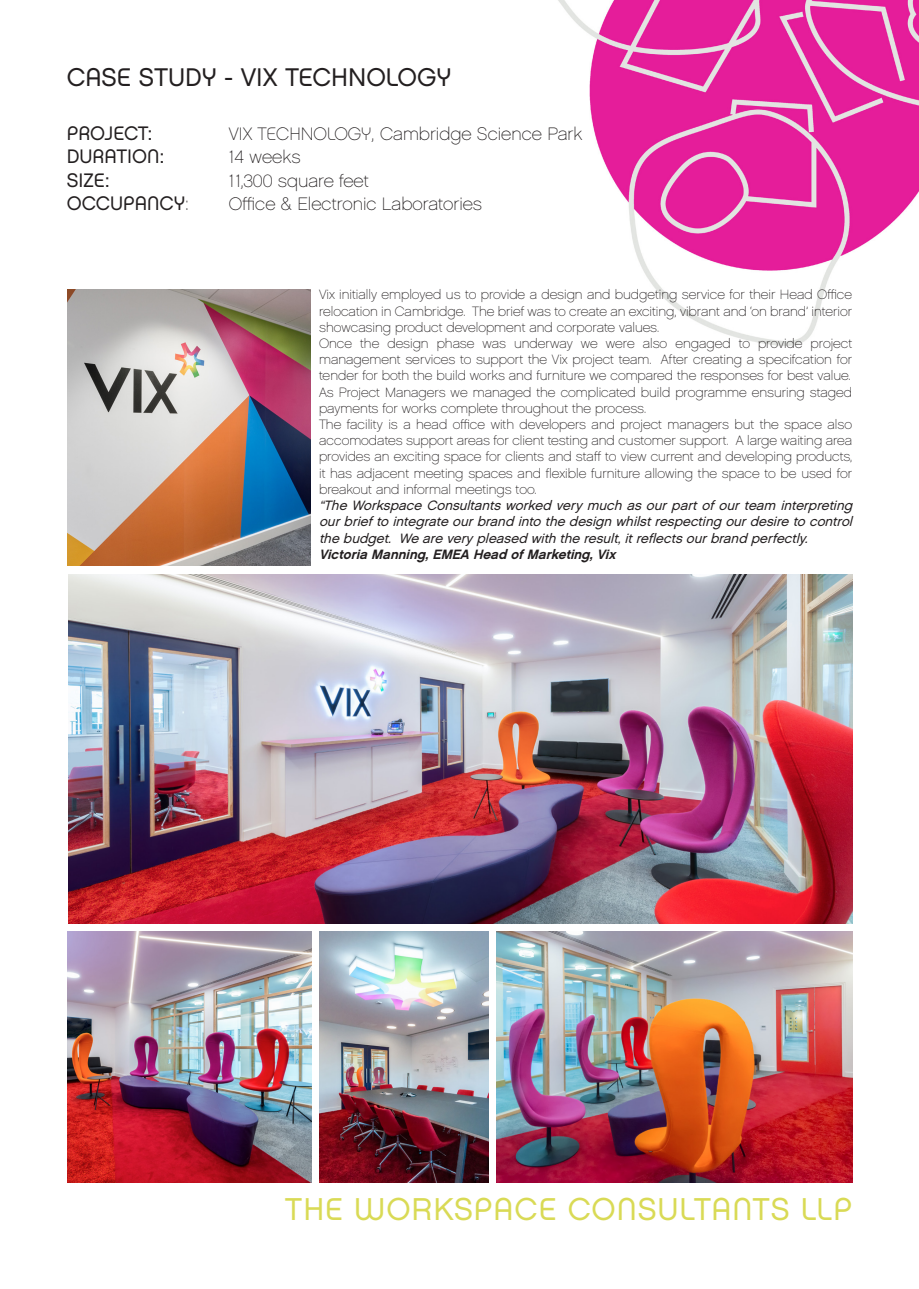
<style>
.page{position:relative;width:919px;height:1289px;background:#fff}
.page>*{position:absolute;margin:0;border:0;box-sizing:border-box;transform-origin:0 0}
.t1{font:31.5px "Chalet London Nineteen Seventy";letter-spacing:.03em;color:#d9da55}
.t2{font:25.5px "Chalet London Nineteen Seventy";color:#231f20}
.t3{font:19.5px "Chalet London Nineteen Seventy";color:#231f20}
.t4{font:18px "Chalet Paris Nineteen Sixty";color:#231f20}
.t5{font:13.5px/16.2px "Chalet Paris Nineteen Sixty";color:#231f20;text-align:justify}
.t6{font:italic 13.5px/16.2px "Chalet London Nineteen Sixty";color:#231f20;text-align:justify}
.t7{font:italic 13.5px "Chalet New York Nineteen Sixty";color:#231f20}
.s1{font-family:"Chalet London Nineteen Sixty"}
.s2{font-family:"Chalet Paris Nineteen Seventy"}
</style>
<div class="page">
<img style="left:558px;top:0;width:360px;height:346px">
<img style="left:496px;top:931px;width:356px;height:251px">
<img style="left:68px;top:574px;width:784px;height:349px">
<img style="left:68px;top:931px;width:243px;height:251px">
<img style="left:319px;top:931px;width:169px;height:251px">
<img style="left:68px;top:289px;width:242px;height:277px">
<p class="t2" style="left:67px;top:61px;width:386px">CA<span class="s1">S</span>E <span class="s1">S</span>TUDY - VI<span class="s1">X</span> TECH<span class="s1">N</span>OLOGY</p>
<p class="t3" style="left:67px;top:121px;width:87px">PROJECT:</p>
<p class="t4" style="left:229px;top:123px;width:355px"><span class="s2">VI</span>X <span class="s2">TECH</span>N<span class="s2">OLOGY</span>, Cambridge Science Park</p>
<p class="t3" style="left:67px;top:145px;width:99px">DURATION:</p>
<p class="t4" style="left:229px;top:147px;width:73px">14 weeks</p>
<p class="t3" style="left:67px;top:168px;width:44px"><span class="s1">S</span>IZE:</p>
<p class="t4" style="left:229px;top:170px;width:141px">11,300 square feet</p>
<p class="t3" style="left:67px;top:191px;width:123px">OCCUPANCY<span class="s2">:</span></p>
<p class="t4" style="left:229px;top:193px;width:254px">Office &amp; Electronic Laboratories</p>
<p class="t5" style="left:319px;top:287px;width:534px">Vix initially employed us to provide a design and budgeting service for their Head Office relocation in Cambridge. The brief was to create an exciting, vibrant and ‘on brand’ interior showcasing product development and corporate values.</p>
<p class="t5" style="left:319px;top:335px;width:534px">Once the design phase was underway we were also engaged to provide project management services to support the Vix project team. After creating a specifcation for tender for both the build works and furniture we compared the responses for best value.</p>
<p class="t5" style="left:319px;top:384px;width:534px">As Project Managers we managed the complicated build programme ensuring staged payments for works complete throughout the process.</p>
<p class="t5" style="left:319px;top:416px;width:534px">The facility is a head office with developers and project managers but the space also accomodates support areas for client testing and customer support. A large waiting area provides an exciting space for clients and staff to view current and developing products, it has adjacent meeting spaces and flexible furniture allowing the space to be used for breakout and informal meetings too.</p>
<p class="t6" style="left:319px;top:497px;width:538px">“The Workspace Consultants worked very much as our part of our team interpreting ourbriefto integrate ourbrand into the design whilstrespecting ourdesire to control the budget. We are verypleased with the result,itreflectsourbrand perfectly.</p>
<p class="t7" style="left:319px;top:545px;width:302px">Victoria Manning,EMEA Head ofMarketing,Vix</p>
<p class="t1" style="left:285px;top:1189px;width:568px">THE WO<span class="s1">RKS</span>PACE CON<span class="s1">S</span>ULTANT<span class="s1">S</span> LLP</p>
</div>
